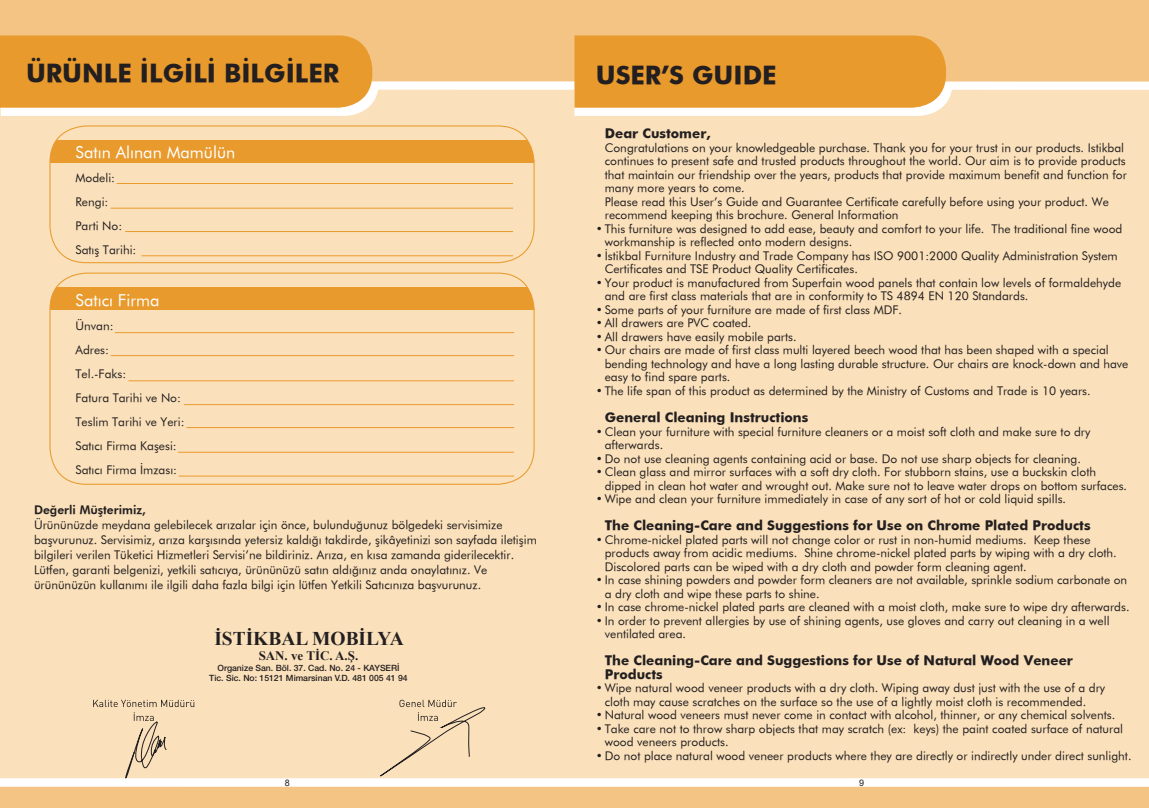
<style>
.page{position:relative;width:1149px;height:808px;background:#fff}
.page>*{position:absolute;margin:0;border:0;box-sizing:border-box;transform-origin:0 0}
.t1{font:25.5px "Futura Bold BT";color:#231f20}
.t2{font:700 19.5px "Times New Roman";color:#231f20}
.t3{font:16.5px "Futura Book BT";color:#fff}
.t4{font:13.5px/13.5px "Futura Bold BT";color:#231f20}
.t5{font:700 12.9px "Times New Roman";color:#231f20}
.t6{font:12px/13.5px "Futura Book BT";color:#231f20}
.t7{font:12px "Futura Heavy BT";color:#231f20}
.t8{font:9px "Arial";color:#231f20}
.t9{font:500 8.7px/10.4px "Helvetica Neue LT Pro";color:#231f20;text-align:center}
</style>
<div class="page">
<div style="left:0;top:90px;width:1148px;height:688px;background:#fbe1bb"></div>
<div style="left:0;top:0;width:1148px;height:82px;background:#f4c485"></div>
<svg style="left:0;top:35px;width:378px;height:81px"></svg>
<svg style="left:574px;top:35px;width:378px;height:81px"></svg>
<div style="left:0;top:787px;width:1148px;height:21px;background:#f4c485"></div>
<div style="left:50px;top:126px;width:484px;height:137px;background:#fbe1bb;border-radius:36px"></div>
<div style="left:50px;top:140px;width:484px;height:23px;background:#e89a2d"></div>
<div style="left:49px;top:125px;width:485px;height:138px;border:1px solid #e89a2d;border-radius:36px"></div>
<hr style="left:117px;top:183px;width:396px;height:1px;background:#e89a2d">
<hr style="left:111px;top:208px;width:402px;height:1px;background:#e89a2d">
<hr style="left:125px;top:231px;width:388px;height:1px;background:#e89a2d">
<hr style="left:141px;top:256px;width:372px;height:1px;background:#e89a2d">
<div style="left:50px;top:273px;width:484px;height:211px;background:#fbe1bb;border-radius:36px"></div>
<div style="left:50px;top:287px;width:484px;height:23px;background:#e89a2d"></div>
<div style="left:49px;top:273px;width:485px;height:212px;border:1px solid #e89a2d;border-radius:36px"></div>
<hr style="left:115px;top:332px;width:399px;height:1px;background:#e89a2d">
<hr style="left:111px;top:355px;width:403px;height:1px;background:#e89a2d">
<hr style="left:128px;top:381px;width:386px;height:1px;background:#e89a2d">
<hr style="left:184px;top:404px;width:330px;height:1px;background:#e89a2d">
<hr style="left:186px;top:427px;width:328px;height:1px;background:#e89a2d">
<hr style="left:178px;top:452px;width:336px;height:1px;background:#e89a2d">
<hr style="left:179px;top:476px;width:335px;height:1px;background:#e89a2d">
<svg style="left:377px;top:700px;width:112px;height:78px"></svg>
<svg style="left:93px;top:700px;width:101px;height:79px"></svg>
<h1 class="t1" style="left:26px;top:58px;width:314px">ÜRÜNLE ‹LG‹L‹ B‹LG‹LER</h1>
<h3 class="t3" style="left:75px;top:143px;width:161px">Sat›n Al›nan Mamülün</h3>
<p class="t6" style="left:75px;top:166px;width:62px;line-height:24px">Modeli:<br>Rengi:<br>Parti No:<br>Sat›ş Tarihi:</p>
<h3 class="t3" style="left:75px;top:290px;width:85px">Satıcı Firma</h3>
<p class="t6" style="left:75px;top:313px;width:110px;line-height:24px">Ünvan:<br>Adres:<br>Tel.-Faks:<br>Fatura Tarihi ve No:<br>Teslim Tarihi ve Yeri:<br>Satıcı Firma Kaşesi:<br>Satıcı Firma İmzası:</p>
<p class="t7" style="left:34px;top:503px;width:113px">Değerli Müşterimiz,</p>
<p class="t6" style="left:34px;top:517px;width:504px;line-height:15px">Ürününüzde meydana gelebilecek ar›zalar için önce, bulunduğunuz bölgedeki servisimize başvurunuz. Servisimiz, ar›za karş›s›nda yetersiz kald›ğ› takdirde, şikâyetinizi son sayfada iletişim bilgileri verilen Tüketici Hizmetleri Servisi’ne bildiriniz. Ar›za, en k›sa zamanda giderilecektir.<br>Lütfen, garanti belgenizi, yetkili sat›c›ya, ürününüzü sat›n ald›ğ›n›z anda onaylat›n›z. Ve ürününüzün kullan›m› ile ilgili daha fazla bilgi için lütfen Yetkili Sat›c›n›za başvurunuz.</p>
<h2 class="t2" style="left:214px;top:625px;width:191px">İSTİKBAL MOBİLYA</h2>
<p class="t5" style="left:259px;top:647px;width:101px">SAN. ve TİC. A.Ş.</p>
<p class="t9" style="left:209px;top:662px;width:200px">Organize San. Böl. 37. Cad. No. 24 - KAYSERİ<br>Tic. Sic. No: 15121 Mimarsinan V.D. 481 005 41 94</p>
<h1 class="t1" style="left:595px;top:59px;width:182px">USER’S GUIDE</h1>
<p class="t4" style="left:604px;top:127px;width:107px">Dear Customer,</p>
<p class="t6" style="left:604px;top:141px;width:523px">Congratulations on your knowledgeable purchase. Thank you for your trust in our products. Istikbal continues to present safe and trusted products throughout the world. Our aim is to provide products that maintain our friendship over the years, products that provide maximum benefit and function for many more years to come.<br>Please read this User’s Guide and Guarantee Certificate carefully before using your product. We recommend keeping this brochure. General Information</p>
<p class="t6" style="left:604px;top:222px;width:519px;text-indent:-9px">• This furniture was designed to add ease, beauty and comfort to your life. The traditional fine wood workmanship is reflected onto modern designs.</p>
<p class="t6" style="left:604px;top:249px;width:514px;text-indent:-9px">• İstikbal Furniture Industry and Trade Company has ISO 9001:2000 Quality Administration System<br>Certificates and TSE Product Quality Certificates.</p>
<p class="t6" style="left:604px;top:276px;width:517px;text-indent:-9px">• Your product is manufactured from Superfain wood panels that contain low levels of formaldehyde and are first class materials that are in conformity to TS 4894 EN 120 Standards.</p>
<p class="t6" style="left:595px;top:303px;width:308px">• Some parts of your furniture are made of first class MDF.</p>
<p class="t6" style="left:595px;top:316px;width:157px">• All drawers are PVC coated.</p>
<p class="t6" style="left:595px;top:330px;width:202px">• All drawers have easily mobile parts.</p>
<p class="t6" style="left:604px;top:343px;width:525px;text-indent:-9px">• Our chairs are made of first class multi layered beech wood that has been shaped with a special bending technology and have a long lasting durable structure. Our chairs are knock-down and have easy to find spare parts.</p>
<p class="t6" style="left:595px;top:384px;width:496px">• The life span of this product as determined by the Ministry of Customs and Trade is 10 years.</p>
<p class="t4" style="left:604px;top:410px;width:205px">General Cleaning Instructions</p>
<p class="t6" style="left:604px;top:424px;width:487px;text-indent:-9px">• Clean your furniture with special furniture cleaners or a moist soft cloth and make sure to dry afterwards.</p>
<p class="t6" style="left:595px;top:451px;width:486px">• Do not use cleaning agents containing acid or base. Do not use sharp objects for cleaning.</p>
<p class="t6" style="left:604px;top:465px;width:523px;text-indent:-9px">• Clean glass and mirror surfaces with a soft dry cloth. For stubborn stains, use a buckskin cloth dipped in clean hot water and wrought out. Make sure not to leave water drops on bottom surfaces.</p>
<p class="t6" style="left:595px;top:492px;width:471px">• Wipe and clean your furniture immediately in case of any sort of hot or cold liquid spills.</p>
<p class="t4" style="left:604px;top:518px;width:487px">The Cleaning-Care and Suggestions for Use on Chrome Plated Products</p>
<p class="t6" style="left:604px;top:532px;width:513px;text-indent:-9px">• Chrome-nickel plated parts will not change color or rust in non-humid mediums. Keep these products away from acidic mediums. Shine chrome-nickel plated parts by wiping with a dry cloth.<br>Discolored parts can be wiped with a dry cloth and powder form cleaning agent.</p>
<p class="t6" style="left:604px;top:573px;width:524px;text-indent:-9px">• In case shining powders and powder form cleaners are not available, sprinkle sodium carbonate on a dry cloth and wipe these parts to shine.</p>
<p class="t6" style="left:595px;top:600px;width:535px">• In case chrome-nickel plated parts are cleaned with a moist cloth, make sure to wipe dry afterwards.</p>
<p class="t6" style="left:604px;top:613px;width:506px;text-indent:-9px">• In order to prevent allergies by use of shining agents, use gloves and carry out cleaning in a well ventilated area.</p>
<p class="t4" style="left:604px;top:653px;width:469px">The Cleaning-Care and Suggestions for Use of Natural Wood Veneer<br>Products</p>
<p class="t6" style="left:604px;top:681px;width:502px;text-indent:-9px">• Wipe natural wood veneer products with a dry cloth. Wiping away dust just with the use of a dry cloth may cause scratches on the surface so the use of a lightly moist cloth is recommended.</p>
<p class="t6" style="left:595px;top:708px;width:521px">• Natural wood veneers must never come in contact with alcohol, thinner, or any chemical solvents.</p>
<p class="t6" style="left:604px;top:721px;width:519px;text-indent:-9px">• Take care not to throw sharp objects that may scratch (ex: keys) the paint coated surface of natural wood veneers products.</p>
<p class="t6" style="left:595px;top:748px;width:537px">• Do not place natural wood veneer products where they are directly or indirectly under direct sunlight.</p>
<p class="t8" style="left:285px;top:777px;width:7px">8</p>
<p class="t8" style="left:859px;top:777px;width:7px">9</p>
</div>
